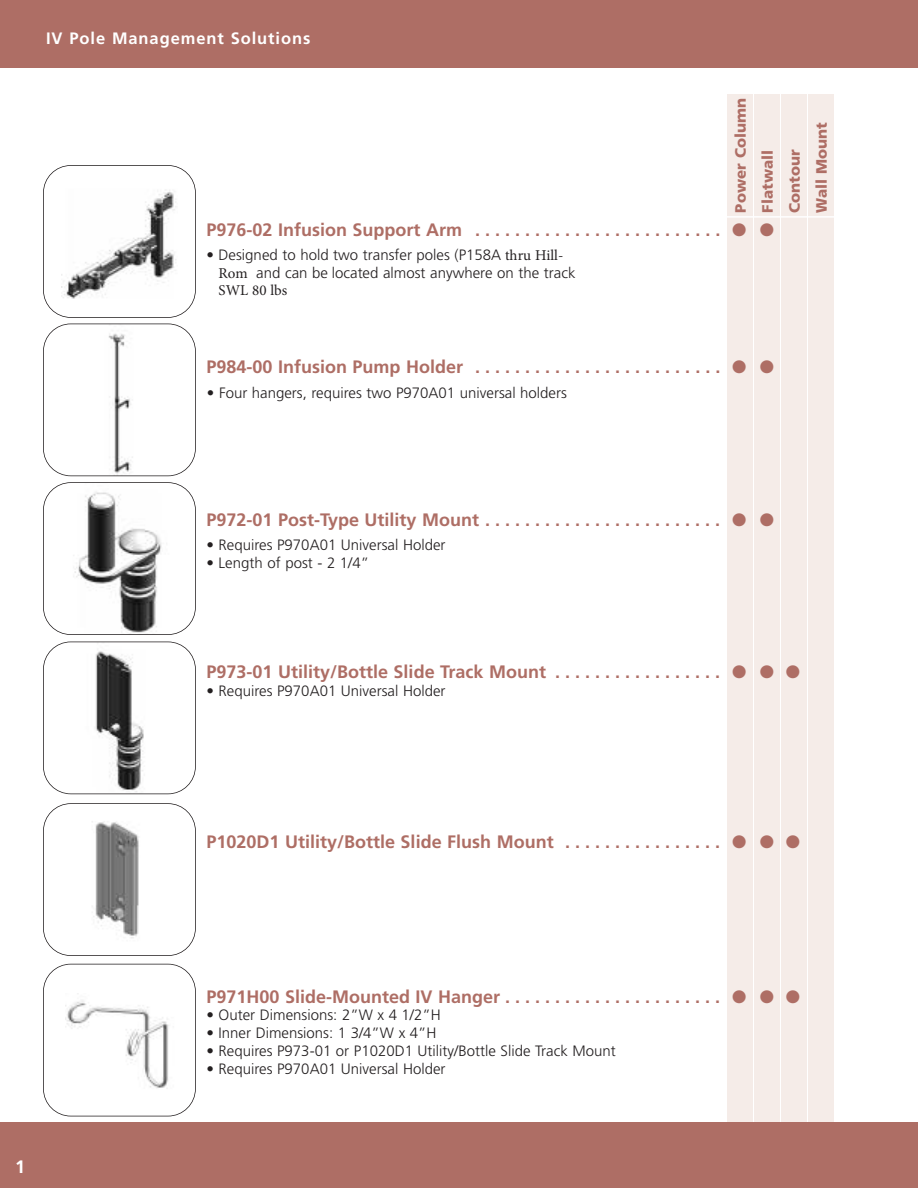
<style>
.page{position:relative;width:918px;height:1188px;background:#fff}
.page>*{position:absolute;margin:0;border:0;box-sizing:border-box;transform-origin:0 0}
.t1{font:700 18px "Frutiger";color:#ae6e65}
.t2{font:700 18px "Frutiger";color:#fff}
.t3{font:700 16.5px "Frutiger";letter-spacing:.055em;color:#fff}
.t4{font:300 15px/17.1px "Frutiger";color:#231f20}
.t5{font:900 15px/27px "Frutiger";color:#ae6e65}
.t6{font:15px "Minion Pro";color:#231f20}
.s1{font-family:"Minion Pro";font-weight:400}
</style>
<div class="page">
<div style="left:727px;top:95px;width:25px;height:1030px;background:#f5ece8"></div>
<div style="left:754px;top:95px;width:25px;height:1030px;background:#f5ece8"></div>
<div style="left:781px;top:95px;width:26px;height:1028px;background:#f5ece8"></div>
<div style="left:809px;top:95px;width:25px;height:1028px;background:#f5ece8"></div>
<div style="left:0;top:0;width:918px;height:68px;background:#ae6e65"></div>
<div style="left:0;top:1122px;width:918px;height:66px;background:#ae6e65"></div>
<hr style="left:644px;top:216px;width:193px;height:2px;background:#fff">
<img style="left:61px;top:166px;width:117px;height:151px">
<div style="left:43px;top:165px;width:153px;height:153px;border:2px solid #231f20;border-radius:28px"></div>
<img style="left:61px;top:324px;width:117px;height:151px">
<div style="left:43px;top:324px;width:153px;height:152px;border:2px solid #231f20;border-radius:28px"></div>
<img style="left:61px;top:483px;width:117px;height:151px">
<div style="left:43px;top:482px;width:153px;height:153px;border:2px solid #231f20;border-radius:28px"></div>
<img style="left:61px;top:642px;width:117px;height:151px">
<div style="left:43px;top:642px;width:153px;height:152px;border:2px solid #231f20;border-radius:28px"></div>
<img style="left:43px;top:809px;width:152px;height:134px">
<div style="left:43px;top:803px;width:153px;height:153px;border:2px solid #231f20;border-radius:28px"></div>
<img style="left:67px;top:993px;width:102px;height:95px">
<div style="left:43px;top:964px;width:153px;height:152px;border:2px solid #231f20;border-radius:28px"></div>
<p class="t3" style="left:46px;top:32px;width:266px">IV Pole Management Solutions</p>
<p class="t5" style="left:728px;top:213px;width:116px;rotate:-90deg">Power Column<br>Flatwall<br>Contour<br>Wall Mount</p>
<p class="t1" style="left:207px;top:222px;width:569px">P976-02 Infusion Support Arm . . . . . . . . . . . . . . . . . . . . . . . . . ● ●</p>
<p class="t4" style="left:219px;top:248px;width:358px;text-indent:-12px">• Designed to hold two transfer poles (P158A <span class="s1">thru Hill-<br>Rom</span> and can be located almost anywhere on the track</p>
<p class="t6" style="left:219px;top:280px;width:70px">SWL 80 lbs</p>
<p class="t1" style="left:207px;top:360px;width:569px">P984-00 Infusion Pump Holder . . . . . . . . . . . . . . . . . . . . . . . . . ● ●</p>
<p class="t4" style="left:207px;top:385px;width:362px">• Four hangers, requires two P970A01 universal holders</p>
<p class="t1" style="left:207px;top:512px;width:569px">P972-01 Post-Type Utility Mount . . . . . . . . . . . . . . . . . . . . . . . . ● ●</p>
<p class="t4" style="left:207px;top:538px;width:240px">• Requires P970A01 Universal Holder</p>
<p class="t4" style="left:207px;top:556px;width:164px">• Length of post - 2 1/4”</p>
<p class="t1" style="left:207px;top:665px;width:595px">P973-01 Utility/Bottle Slide Track Mount . . . . . . . . . . . . . . . . . ● ● ●</p>
<p class="t4" style="left:207px;top:683px;width:240px">• Requires P970A01 Universal Holder</p>
<p class="t1" style="left:207px;top:834px;width:595px">P1020D1 Utility/Bottle Slide Flush Mount . . . . . . . . . . . . . . . . ● ● ●</p>
<p class="t2" style="left:15px;top:1159px;width:12px">1</p>
<p class="t1" style="left:207px;top:989px;width:595px">P971H00 Slide-Mounted IV Hanger . . . . . . . . . . . . . . . . . . . . . . ● ● ●</p>
<p class="t4" style="left:207px;top:1008px;width:236px">• Outer Dimensions: 2”W x 4 1/2”H</p>
<p class="t4" style="left:207px;top:1026px;width:232px">• Inner Dimensions: 1 3/4”W x 4”H</p>
<p class="t4" style="left:207px;top:1044px;width:411px">• Requires P973-01 or P1020D1 Utility/Bottle Slide Track Mount</p>
<p class="t4" style="left:207px;top:1062px;width:240px">• Requires P970A01 Universal Holder</p>
</div>
